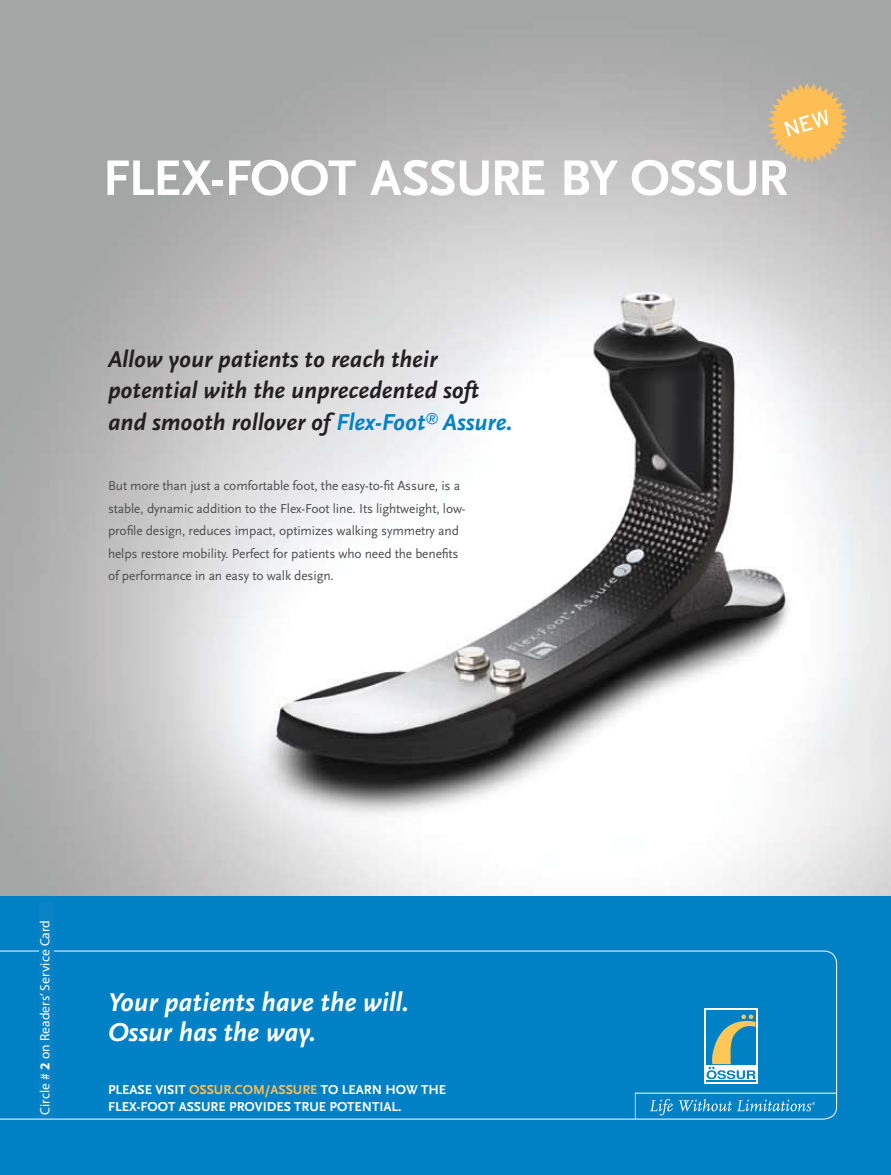
<style>
.page{position:relative;width:891px;height:1175px;background:#fff}
.page>*{position:absolute;margin:0;border:0;box-sizing:border-box;transform-origin:0 0}
.t1{font:700 52.2px "Scala Sans";letter-spacing:-.02em;color:#fff}
.t2{font:italic 700 27px/30px "Scala Sans";color:#fff}
.t3{font:italic 700 24px/31.5px "Scala Sans";color:#231f20}
.t4{font:13.5px/22.5px "Scala Sans";letter-spacing:-.01em;color:#4d4d4f}
.t5{font:700 13.5px/16.5px "Scala Sans";color:#fff}
.t6{font:13.5px "Myriad Pro";letter-spacing:.01em;color:#fff}
.s1{color:#0081c6}
.s2{font-weight:700}
.s3{color:#fdbe56}
</style>
<div class="page">
<img style="left:0;top:0;width:891px;height:896px">
<div style="left:0;top:896px;width:891px;height:278px;background:#0081c6"></div>
<svg style="left:0;top:950px;width:837px;height:169px"></svg>
<div style="left:108px;top:1070px;width:428px;height:40px;background:#0081c6"></div>
<svg style="left:768px;top:83px;width:80px;height:80px;background:#e1bb7b"></svg>
<div style="left:39px;top:902px;width:15px;height:216px;background:#0a82c5"></div>
<h1 class="t1" style="left:103px;top:150px;width:687px">FLEX-FOOT ASSURE BY OSSUR</h1>
<h3 class="t3" style="left:108px;top:344px;width:406px">Allow your patients to reach their potential with the unprecedented soft and smooth rollover of <span class="s1">Flex-Foot</span><sup>®</sup> <span class="s1">Assure.</span></h3>
<p class="t4" style="left:108px;top:475px;width:359px">But more than just a comfortable foot, the easy-to-fit Assure, is a stable, dynamic addition to the Flex-Foot line. Its lightweight, low&shy;profile design, reduces impact, optimizes walking symmetry and helps restore mobility. Perfect for patients who need the benefits of performance in an easy to walk design.</p>
<p class="t6" style="left:37px;top:1115px;width:196px;rotate:-90deg">Circle # <span class="s2">2</span> on Readers’ Service Card</p>
<h2 class="t2" style="left:108px;top:988px;width:302px">Your patients have the will.<br>Ossur has the way.</h2>
<p class="t5" style="left:108px;top:1082px;width:340px">PLEASE VISIT <span class="s3">OSSUR.COM/ASSURE</span> TO LEARN HOW THE<br>FLEX-FOOT ASSURE PROVIDES TRUE POTENTIAL.</p>
</div>
